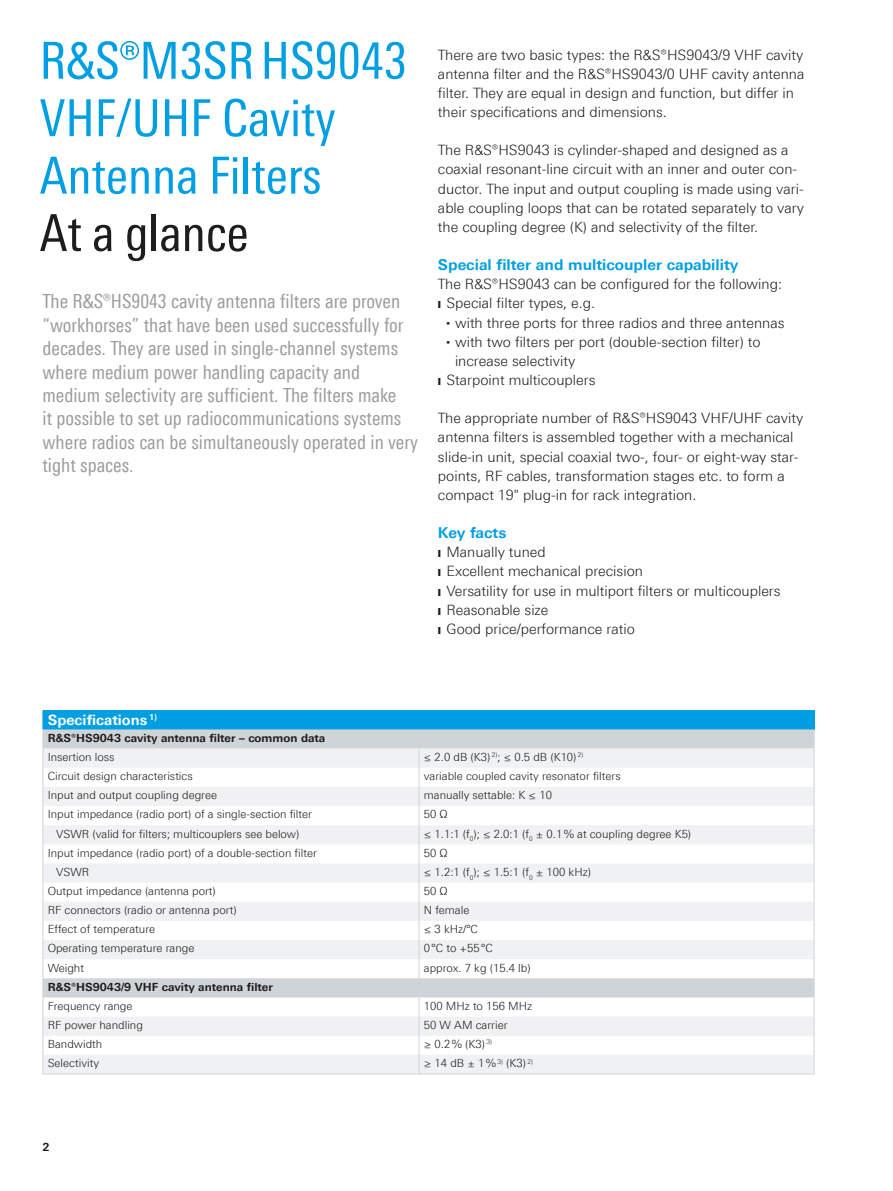
<style>
.page{position:relative;width:893px;height:1191px;background:#fff}
.page>*{position:absolute;margin:0;border:0;box-sizing:border-box;transform-origin:0 0}
.t1{font:51px/57.4px "Linotype Univers 420 Cn";color:#009fe3}
.t2{font:51px "Linotype Univers 420 Cn";color:#1d1d1b}
.t3{font:19.5px/23.4px "Linotype Univers 420 Cn";color:#9d9d9d}
.t4{font:700 15px "Linotype Univers 630";color:#009fe3}
.t5{font:300 14.25px/19.2px "Linotype Univers 330";color:#1d1d1b}
.t6{font:700 14.25px "Linotype Univers 630";color:#fff}
.t7{font:300 11.25px "Linotype Univers 330";color:#1d1d1b}
.t8{font:700 11.25px "Linotype Univers 630";color:#1d1d1b}
</style>
<div class="page">
<div style="left:43px;top:710px;width:771px;height:19px;background:#009fe3"></div>
<div style="left:44px;top:729px;width:770px;height:19px;background:#ced4d8"></div>
<svg style="left:44px;top:748px;width:770px;height:325px;fill:#eff1f3"></svg>
<svg style="left:419px;top:748px;width:1px;height:230px"></svg>
<svg style="left:419px;top:997px;width:1px;height:76px"></svg>
<svg style="left:43px;top:729px;width:1px;height:344px"></svg>
<svg style="left:814px;top:710px;width:1px;height:363px"></svg>
<hr style="left:43px;top:1073px;width:376px;height:1px;background:#ced4d8">
<hr style="left:419px;top:1073px;width:396px;height:1px;background:#ced4d8">
<h1 class="t1" style="left:40px;top:32px;width:369px">R&amp;S®M3SRHS9043<br>VHF/UHF Cavity<br>Antenna Filters</h1>
<h1 class="t2" style="left:40px;top:203px;width:211px">At a glance</h1>
<p class="t3" style="left:43px;top:290px;width:377px">The R&amp;S®HS9043 cavity antenna filters are proven “workhorses” that have been used successfully for decades. They are used in single-channel systems where medium power handling capacity and medium selectivity are sufficient. The filters make<br>it possible to set up radiocommunications systems where radios can be simultaneously operated in very tight spaces.</p>
<p class="t5" style="left:438px;top:45px;width:368px">There are two basic types: the R&amp;S®HS9043/9 VHF cavity antenna filter and the R&amp;S®HS9043/0 UHF cavity antenna filter. They are equal in design and function, but differ in their specifications and dimensions.</p>
<p class="t5" style="left:438px;top:140px;width:368px">The R&amp;S®HS9043 is cylinder-shaped and designed as a coaxial resonant-line circuit with an inner and outer con&shy;ductor. The input and output coupling is made using vari&shy;able coupling loops that can be rotated separately to vary the coupling degree (K) and selectivity of the filter.</p>
<p class="t4" style="left:438px;top:256px;width:302px">Special filter and multicoupler capability</p>
<p class="t5" style="left:438px;top:274px;width:346px">The R&amp;S®HS9043 can be configured for the following: ❙ Special filter types, e.g.</p>
<p class="t5" style="left:446px;top:313px;width:340px"><sup>■</sup> with three ports for three radios and three antennas</p>
<p class="t5" style="left:446px;top:332px;width:316px"><sup>■</sup> with two filters per port (double-section filter) to</p>
<p class="t5" style="left:455px;top:351px;width:122px">increase selectivity</p>
<p class="t5" style="left:438px;top:370px;width:159px">❙ Starpoint multicouplers</p>
<p class="t5" style="left:438px;top:408px;width:367px">The appropriate number of R&amp;S®HS9043 VHF/UHF cavity antenna filters is assembled together with a mechanical slide-in unit, special coaxial two-, four- or eight-way star&shy;points, RF cables, transformation stages etc. to form a compact 19" plug-in for rack integration.</p>
<p class="t4" style="left:438px;top:524px;width:70px">Key facts</p>
<p class="t5" style="left:438px;top:542px;width:344px">❙ Manually tuned<br>❙ Excellent mechanical precision<br>❙ Versatility for use in multiport filters or multicouplers ❙ Reasonable size<br>❙ Good price/performance ratio</p>
<p class="t6" style="left:48px;top:711px;width:111px">Specifications <sup>1)</sup></p>
<p class="t8" style="left:48px;top:731px;width:279px">R&amp;S®HS9043 cavity antenna filter – common data</p>
<p class="t7" style="left:48px;top:750px;width:68px">Insertion loss</p>
<p class="t7" style="left:424px;top:750px;width:161px">≤ 2.0 dB (K3) <sup>2)</sup>; ≤ 0.5 dB (K10) <sup>2)</sup></p>
<p class="t7" style="left:48px;top:769px;width:147px">Circuit design characteristics</p>
<p class="t7" style="left:424px;top:769px;width:198px">variable coupled cavity resonator filters</p>
<p class="t7" style="left:48px;top:788px;width:171px">Input and output coupling degree</p>
<p class="t7" style="left:424px;top:788px;width:130px">manually settable: K ≤ 10</p>
<p class="t7" style="left:48px;top:808px;width:266px">Input impedance (radio port) of a single-section filter</p>
<p class="t7" style="left:424px;top:808px;width:26px">50 Ω</p>
<p class="t7" style="left:56px;top:827px;width:245px">VSWR (valid for filters; multicouplers see below)</p>
<p class="t7" style="left:424px;top:827px;width:269px">≤ 1.1:1 (f<sub>0</sub>); ≤ 2.0:1 (f<sub>0</sub> ± 0.1% at coupling degree K5)</p>
<p class="t7" style="left:48px;top:846px;width:271px">Input impedance (radio port) of a double-section filter</p>
<p class="t7" style="left:424px;top:846px;width:26px">50 Ω</p>
<p class="t7" style="left:56px;top:865px;width:35px">VSWR</p>
<p class="t7" style="left:424px;top:865px;width:169px">≤ 1.2:1 (f<sub>0</sub>); ≤ 1.5:1 (f<sub>0</sub> ± 100 kHz)</p>
<p class="t7" style="left:48px;top:884px;width:170px">Output impedance (antenna port)</p>
<p class="t7" style="left:424px;top:884px;width:26px">50 Ω</p>
<p class="t7" style="left:48px;top:903px;width:191px">RF connectors (radio or antenna port)</p>
<p class="t7" style="left:424px;top:903px;width:47px">N female</p>
<p class="t7" style="left:48px;top:922px;width:109px">Effect of temperature</p>
<p class="t7" style="left:424px;top:922px;width:56px">≤ 3 kHz/°C</p>
<p class="t7" style="left:48px;top:941px;width:148px">Operating temperature range</p>
<p class="t7" style="left:424px;top:941px;width:70px">0°C to +55°C</p>
<p class="t7" style="left:48px;top:961px;width:38px">Weight</p>
<p class="t7" style="left:424px;top:961px;width:108px">approx. 7 kg (15.4 lb)</p>
<p class="t8" style="left:48px;top:980px;width:227px">R&amp;S®HS9043/9 VHF cavity antenna filter</p>
<p class="t7" style="left:48px;top:999px;width:86px">Frequency range</p>
<p class="t7" style="left:424px;top:999px;width:110px">100 MHz to 156 MHz</p>
<p class="t7" style="left:48px;top:1018px;width:97px">RF power handling</p>
<p class="t7" style="left:424px;top:1018px;width:85px">50 W AM carrier</p>
<p class="t7" style="left:48px;top:1037px;width:56px">Bandwidth</p>
<p class="t7" style="left:424px;top:1037px;width:70px">≥ 0.2% (K3) <sup>3)</sup></p>
<p class="t7" style="left:48px;top:1056px;width:53px">Selectivity</p>
<p class="t7" style="left:424px;top:1056px;width:111px">≥ 14 dB ± 1% <sup>3)</sup> (K3) <sup>2)</sup></p>
<p class="t8" style="left:43px;top:1139px;width:9px">2</p>
</div>
